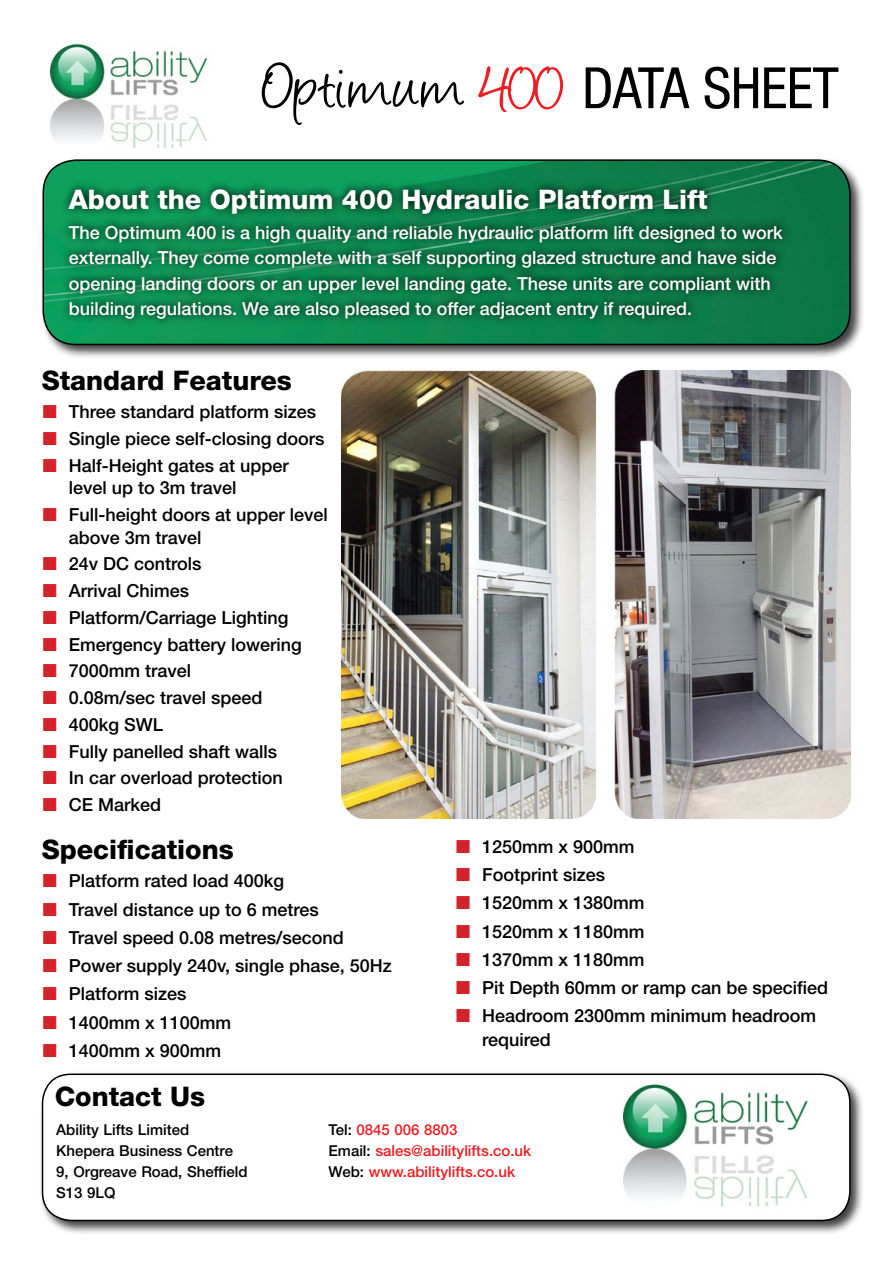
<style>
.page{position:relative;width:893px;height:1263px;background:#fff}
.page>*{position:absolute;margin:0;border:0;box-sizing:border-box;transform-origin:0 0}
.t1{font:condensed 57px "Helvetica Neue LT Std";letter-spacing:-.01em;color:#000}
.t2{font:800 27px "Helvetica Neue LT Std";color:#fff}
.t3{font:800 27px "Helvetica Neue LT Std";color:#000}
.t4{font:500 18px/26.7px "Helvetica Neue LT Std";color:#000}
.t5{font:500 18px/25.5px "Helvetica Neue LT Std";color:#fff}
.t6{font:500 15px/21px "Helvetica Neue LT Std";color:#ed1d24}
.t7{font:500 15px/21px "Helvetica Neue LT Std";color:#000}
.s1{font-family:"Angelina";font-stretch:normal;font-size:72.15px}
.s2{font-family:"Angelina";font-stretch:normal;font-size:72.15px;color:#ed1d24}
.s3{color:#000}
</style>
<div class="page">
<div style="left:39px;top:1071px;width:826px;height:165px;background:#000;opacity:.75"></div>
<div style="left:43px;top:1074px;width:807px;height:146px;background:#fff;border-radius:28px"></div>
<div style="left:42px;top:1073px;width:809px;height:148px;border:2px solid #000;border-radius:28px"></div>
<img style="left:50px;top:43px;width:158px;height:106px">
<div style="left:40px;top:157px;width:825px;height:202px;background:#000;opacity:.75"></div>
<img style="left:43px;top:160px;width:807px;height:184px">
<div style="left:43px;top:159px;width:808px;height:186px;border:2px solid #000;border-radius:33px"></div>
<svg style="left:60px;top:180px;width:731px;height:148px;background:#0c7343"></svg>
<img style="left:623px;top:1084px;width:185px;height:123px">
<img style="left:341px;top:371px;width:510px;height:447px">
<h1 class="t1" style="left:264px;top:55px;width:577px"><span class="s1">Optimum</span> <span class="s2">400</span> DATA SHEET</h1>
<h2 class="t2" style="left:69px;top:183px;width:640px">About the Optimum 400 Hydraulic Platform Lift</h2>
<p class="t5" style="left:69px;top:219px;width:715px">The Optimum 400 is a high quality and reliable hydraulic platform lift designed to work externally. They come complete with a self supporting glazed structure and have side opening landing doors or an upper level landing gate. These units are compliant with building regulations. We are also pleased to offer adjacent entry if required.</p>
<h2 class="t3" style="left:42px;top:364px;width:252px">Standard Features</h2>
<p class="t4" style="left:69px;top:398px;width:257px">Three standard platform sizes<br>Single piece self-closing doors<br>Half-Height gates at upper</p>
<p class="t4" style="left:69px;top:474px;width:261px">level up to 3m travel<br>Full-height doors at upper level</p>
<p class="t4" style="left:69px;top:524px;width:235px">above 3m travel<br>24v DC controls<br>Arrival Chimes<br>Platform/Carriage Lighting<br>Emergency battery lowering<br>7000mm travel<br>0.08m/sec travel speed<br>400kg SWL<br>Fully panelled shaft walls<br>In car overload protection<br>CE Marked</p>
<h2 class="t3" style="left:42px;top:833px;width:194px">Specifications</h2>
<p class="t4" style="left:69px;top:867px;width:325px;line-height:28.2px">Platform rated load 400kg<br>Travel distance up to 6 metres<br>Travel speed 0.08 metres/second<br>Power supply 240v, single phase, 50Hz<br>Platform sizes<br>1400mm x 1100mm<br>1400mm x 900mm</p>
<h2 class="t3" style="left:55px;top:1080px;width:152px">Contact Us</h2>
<p class="t4" style="left:482px;top:832px;width:348px;line-height:28.2px">1250mm x 900mm<br>Footprint sizes<br>1520mm x 1380mm<br>1520mm x 1180mm<br>1370mm x 1180mm<br>Pit Depth 60mm or ramp can be specified<br>Headroom 2300mm minimum headroom</p>
<p class="t4" style="left:482px;top:1026px;width:70px">required</p>
<p class="t7" style="left:56px;top:1119px;width:193px">Ability Lifts Limited<br>Khepera Business Centre<br>9, Orgreave Road, Sheffield<br>S13 9LQ</p>
<p class="t6" style="left:328px;top:1119px;width:204px"><span class="s3">Tel:</span> 0845 006 8803<br><span class="s3">Email:</span> sales@abilitylifts.co.uk<br><span class="s3">Web:</span> www.abilitylifts.co.uk</p>
</div>
